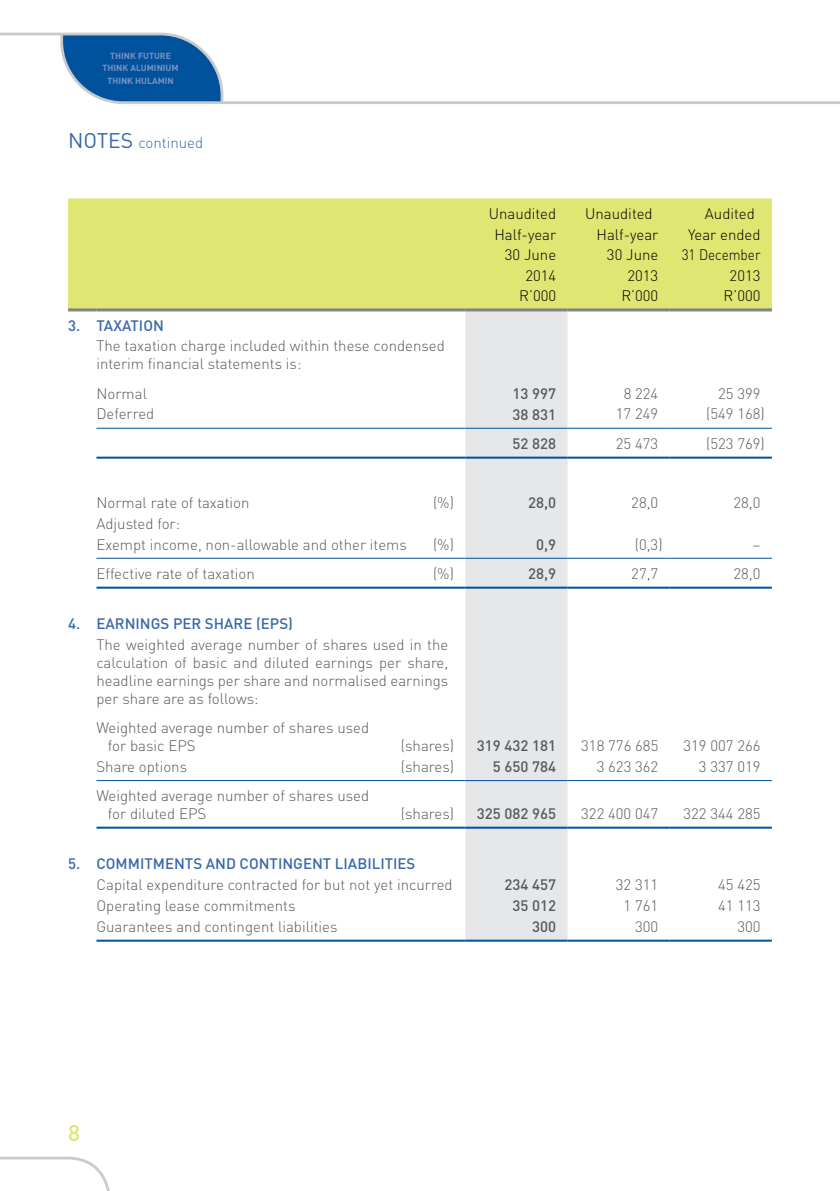
<style>
.page{position:relative;width:840px;height:1191px;background:#fff}
.page>*{position:absolute;margin:0;border:0;box-sizing:border-box;transform-origin:0 0}
.t1{font:500 22.4px "DIN";color:#dfe672}
.t2{font:300 15px/18px "DIN";color:#58595b}
.t3{font:300 15px "DIN";color:#000}
.t4{font:500 15px "DIN";color:#3a68aa}
.t5{font:500 15px "DIN";color:#58595b}
.t6{font:300 15px "DIN";color:#3a68aa}
.t7{font:300 15px "DIN";color:#000;scale:.9 1}
.t8{font:700 8.8px/12.8px "DIN";color:#7c91c4;text-align:center}
.s1{font-weight:400;font-size:21px}
</style>
<div class="page">
<svg style="left:0;top:1156px;width:110px;height:35px"></svg>
<svg style="left:225px;top:101px;width:614px;height:3px;background:#cecfd0"></svg>
<svg style="left:0;top:32px;width:225px;height:72px"></svg>
<div style="left:68px;top:198px;width:703px;height:110px;background:#dfe672"></div>
<div style="left:465px;top:311px;width:102px;height:628px;background:#e6e7e8"></div>
<hr style="left:68px;top:308px;width:28px;height:3px;background:#808285">
<hr style="left:96px;top:308px;width:369px;height:3px;background:#808285">
<hr style="left:465px;top:308px;width:102px;height:3px;background:#808285">
<hr style="left:567px;top:308px;width:102px;height:3px;background:#808285">
<hr style="left:669px;top:308px;width:102px;height:3px;background:#808285">
<hr style="left:96px;top:939px;width:369px;height:2px;background:#00529c">
<hr style="left:465px;top:939px;width:102px;height:2px;background:#00529c">
<hr style="left:567px;top:939px;width:102px;height:2px;background:#00529c">
<hr style="left:669px;top:939px;width:102px;height:2px;background:#00529c">
<hr style="left:96px;top:780px;width:369px;height:1px;background:#00529c">
<hr style="left:465px;top:780px;width:102px;height:1px;background:#00529c">
<hr style="left:567px;top:780px;width:102px;height:1px;background:#00529c">
<hr style="left:669px;top:780px;width:102px;height:1px;background:#00529c">
<hr style="left:96px;top:826px;width:369px;height:2px;background:#00529c">
<hr style="left:465px;top:826px;width:102px;height:2px;background:#00529c">
<hr style="left:567px;top:826px;width:102px;height:2px;background:#00529c">
<hr style="left:669px;top:826px;width:102px;height:2px;background:#00529c">
<hr style="left:96px;top:558px;width:369px;height:1px;background:#00529c">
<hr style="left:465px;top:558px;width:102px;height:1px;background:#00529c">
<hr style="left:567px;top:558px;width:102px;height:1px;background:#00529c">
<hr style="left:669px;top:558px;width:102px;height:1px;background:#00529c">
<hr style="left:96px;top:428px;width:369px;height:1px;background:#00529c">
<hr style="left:465px;top:428px;width:102px;height:1px;background:#00529c">
<hr style="left:567px;top:428px;width:102px;height:1px;background:#00529c">
<hr style="left:669px;top:428px;width:102px;height:1px;background:#00529c">
<hr style="left:96px;top:456px;width:369px;height:2px;background:#00529c">
<hr style="left:465px;top:456px;width:102px;height:2px;background:#00529c">
<hr style="left:567px;top:456px;width:102px;height:2px;background:#00529c">
<hr style="left:669px;top:456px;width:102px;height:2px;background:#00529c">
<hr style="left:96px;top:586px;width:369px;height:2px;background:#00529c">
<hr style="left:465px;top:586px;width:102px;height:2px;background:#00529c">
<hr style="left:567px;top:586px;width:102px;height:2px;background:#00529c">
<hr style="left:669px;top:586px;width:102px;height:2px;background:#00529c">
<p class="t8" style="left:102px;top:49px;width:77px">THINK FUTURE<br>THINK ALUMINIUM<br>THINK HULAMIN</p>
<p class="t6" style="left:68px;top:133px;width:136px"><span class="s1">NOTES</span> continued</p>
<p class="t3" style="left:488px;top:204px;width:69px">Unaudited</p>
<p class="t3" style="left:585px;top:204px;width:69px">Unaudited</p>
<p class="t3" style="left:704px;top:204px;width:51px">Audited</p>
<p class="t3" style="left:494px;top:225px;width:63px">Half-year</p>
<p class="t3" style="left:596px;top:225px;width:63px">Half-year</p>
<p class="t3" style="left:688px;top:225px;width:74px">Year ended</p>
<p class="t3" style="left:504px;top:246px;width:53px">30 June</p>
<p class="t3" style="left:606px;top:246px;width:53px">30 June</p>
<p class="t7" style="left:681px;top:246px;width:89px">31 December</p>
<p class="t3" style="left:525px;top:266px;width:32px">2014</p>
<p class="t3" style="left:627px;top:266px;width:32px">2013</p>
<p class="t3" style="left:729px;top:266px;width:32px">2013</p>
<p class="t3" style="left:519px;top:287px;width:38px">R’000</p>
<p class="t3" style="left:621px;top:287px;width:38px">R’000</p>
<p class="t3" style="left:723px;top:287px;width:38px">R’000</p>
<p class="t4" style="left:68px;top:316px;width:97px">3. TAXATION</p>
<p class="t2" style="left:96px;top:337px;width:349px">The taxation charge included within these condensed interim financial statements is:</p>
<p class="t2" style="left:96px;top:384px;width:52px">Normal</p>
<p class="t5" style="left:512px;top:384px;width:45px">13 997</p>
<p class="t2" style="left:623px;top:384px;width:36px">8 224</p>
<p class="t2" style="left:717px;top:384px;width:44px">25 399</p>
<p class="t2" style="left:96px;top:405px;width:59px">Deferred</p>
<p class="t5" style="left:512px;top:405px;width:45px">38 831</p>
<p class="t2" style="left:615px;top:405px;width:44px">17 249</p>
<p class="t2" style="left:705px;top:405px;width:60px">(549 168)</p>
<p class="t5" style="left:512px;top:434px;width:45px">52 828</p>
<p class="t2" style="left:615px;top:434px;width:44px">25 473</p>
<p class="t2" style="left:705px;top:434px;width:60px">(523 769)</p>
<p class="t2" style="left:96px;top:493px;width:154px">Normal rate of taxation</p>
<p class="t2" style="left:433px;top:493px;width:22px">(%)</p>
<p class="t5" style="left:527px;top:493px;width:30px">28,0</p>
<p class="t2" style="left:631px;top:493px;width:28px">28,0</p>
<p class="t2" style="left:733px;top:493px;width:28px">28,0</p>
<p class="t2" style="left:96px;top:512px;width:312px;line-height:21.2px">Adjusted for:<br>Exempt income, non-allowable and other items</p>
<p class="t2" style="left:433px;top:535px;width:22px">(%)</p>
<p class="t5" style="left:535px;top:535px;width:22px">0,9</p>
<p class="t2" style="left:634px;top:535px;width:29px">(0,3)</p>
<p class="t2" style="left:752px;top:535px;width:9px">–</p>
<p class="t2" style="left:96px;top:564px;width:160px">Effective rate of taxation</p>
<p class="t2" style="left:433px;top:564px;width:22px">(%)</p>
<p class="t5" style="left:527px;top:564px;width:30px">28,9</p>
<p class="t2" style="left:631px;top:564px;width:28px">27,7</p>
<p class="t2" style="left:733px;top:564px;width:28px">28,0</p>
<p class="t4" style="left:68px;top:614px;width:226px">4. EARNINGS PER SHARE (EPS)</p>
<p class="t2" style="left:96px;top:635px;width:353px;text-align:justify">The weighted average number of shares used in the calculation of basic and diluted earnings per share, headline earnings per share and normalised earnings per share are as follows:</p>
<p class="t2" style="left:108px;top:718px;width:262px;text-indent:-11px">Weighted average number of shares used for basic EPS</p>
<p class="t2" style="left:401px;top:736px;width:55px">(shares)</p>
<p class="t5" style="left:476px;top:736px;width:81px">319 432 181</p>
<p class="t2" style="left:581px;top:736px;width:79px">318 776 685</p>
<p class="t2" style="left:683px;top:736px;width:79px">319 007 266</p>
<p class="t2" style="left:96px;top:757px;width:92px">Share options</p>
<p class="t2" style="left:401px;top:757px;width:55px">(shares)</p>
<p class="t5" style="left:492px;top:757px;width:65px">5 650 784</p>
<p class="t2" style="left:596px;top:757px;width:63px">3 623 362</p>
<p class="t2" style="left:698px;top:757px;width:63px">3 337 019</p>
<p class="t2" style="left:108px;top:786px;width:262px;text-indent:-11px">Weighted average number of shares used for diluted EPS</p>
<p class="t2" style="left:400px;top:804px;width:55px">(shares)</p>
<p class="t5" style="left:476px;top:804px;width:81px">325 082 965</p>
<p class="t2" style="left:581px;top:804px;width:79px">322 400 047</p>
<p class="t2" style="left:683px;top:804px;width:79px">322 344 285</p>
<p class="t4" style="left:68px;top:854px;width:349px">5. COMMITMENTS AND CONTINGENT LIABILITIES</p>
<p class="t2" style="left:96px;top:876px;width:357px">Capital expenditure contracted for but not yet incurred</p>
<p class="t5" style="left:504px;top:875px;width:53px">234 457</p>
<p class="t2" style="left:615px;top:876px;width:44px">32 311</p>
<p class="t2" style="left:717px;top:876px;width:44px">45 425</p>
<p class="t2" style="left:96px;top:896px;width:200px">Operating lease commitments</p>
<p class="t5" style="left:512px;top:896px;width:45px">35 012</p>
<p class="t2" style="left:623px;top:896px;width:36px">1 761</p>
<p class="t2" style="left:717px;top:896px;width:44px">41 113</p>
<p class="t2" style="left:96px;top:917px;width:242px">Guarantees and contingent liabilities</p>
<p class="t5" style="left:532px;top:917px;width:25px">300</p>
<p class="t2" style="left:634px;top:917px;width:25px">300</p>
<p class="t2" style="left:737px;top:917px;width:25px">300</p>
<h1 class="t1" style="left:68px;top:1119px;width:13px">8</h1>
</div>
